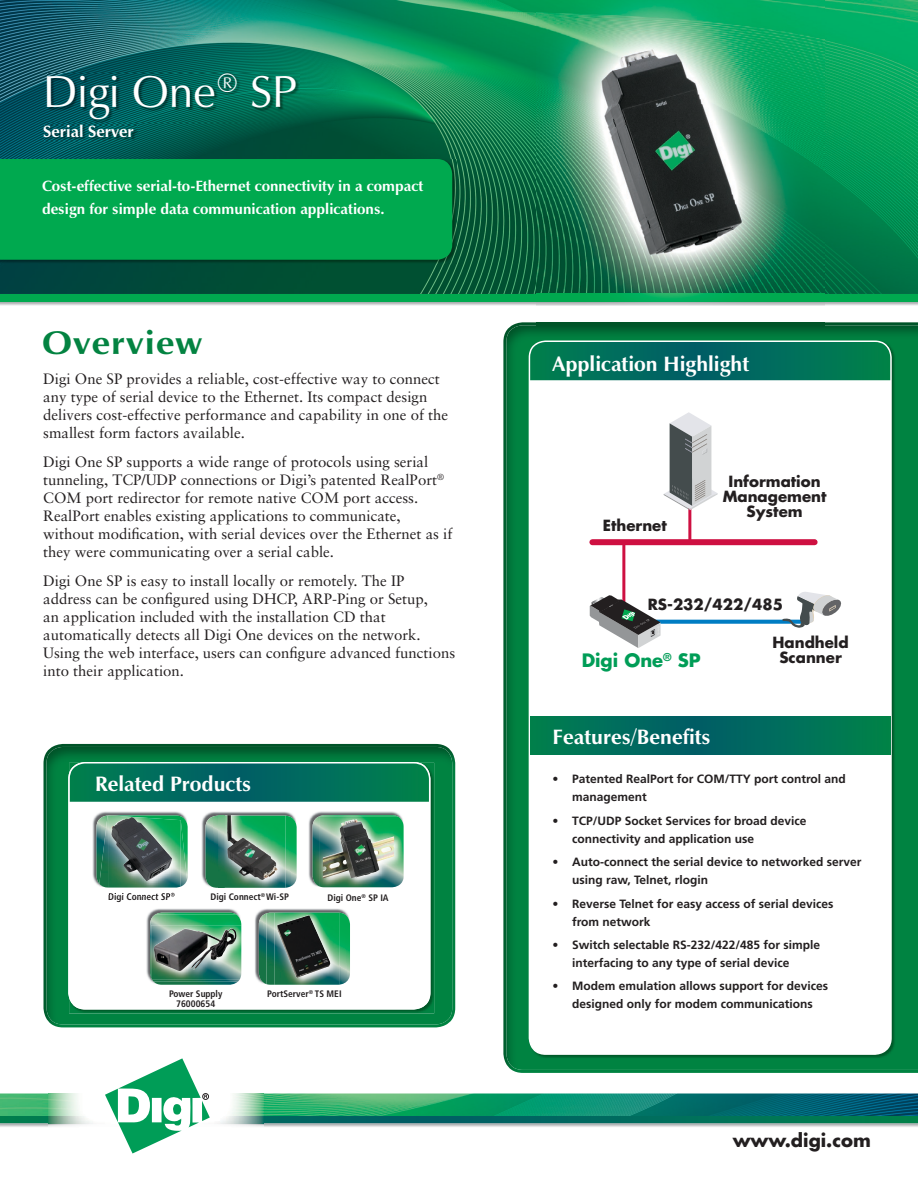
<style>
.page{position:relative;width:918px;height:1188px;background:#fff}
.page>*{position:absolute;margin:0;border:0;box-sizing:border-box;transform-origin:0 0}
.t1{font:45px "Eterna";color:#fff}
.t2{font:700 33px "Eterna";letter-spacing:.03em;color:#038341;scale:1.1 1}
.t3{font:700 21px "Eterna";color:#fff}
.t4{font:700 18px "Futura";color:#231f20}
.t5{font:700 18px "Futura";color:#009d57}
.t6{font:700 16.5px "Eterna";color:#fff}
.t7{font:15px/18px "Sabon";color:#231f20}
.t8{font:700 15px/22.5px "Eterna";color:#fff}
.t9{font:700 15px/15px "Futura";color:#231f20;text-align:center}
.t10{font:700 12px/18px "Frutiger";color:#231f20}
.t11{font:700 condensed 9.45px/10.5px "Frutiger";color:#231f20;text-align:center}
</style>
<div class="page">
<img style="left:0;top:0;width:918px;height:294px">
<div style="left:0;top:294px;width:918px;height:8px;background:#00a94f"></div>
<img style="left:503px;top:322px;width:415px;height:736px">
<svg style="left:529px;top:340px;width:363px;height:715px"></svg>
<svg style="left:530px;top:717px;width:360px;height:38px;background:#006f59"></svg>
<svg style="left:0;top:1058px;width:918px;height:95px"></svg>
<div style="left:202px;top:1093px;width:7px;height:7px;border:1px solid #231f20;border-radius:50%"></div>
<img style="left:43px;top:744px;width:412px;height:283px">
<img style="left:69px;top:763px;width:365px;height:250px">
<svg style="left:68px;top:762px;width:362px;height:248px"></svg>
<img style="left:92px;top:811px;width:95px;height:76px">
<svg style="left:96px;top:815px;width:92px;height:69px"></svg>
<img style="left:98px;top:883px;width:91px;height:14px">
<img style="left:99px;top:815px;width:88px;height:73px">
<img style="left:109px;top:893px;width:61px;height:4px">
<svg style="left:171px;top:893px;width:4px;height:4px"></svg>
<img style="left:108px;top:888px;width:73px;height:2px">
<img style="left:108px;top:815px;width:73px;height:73px">
<img style="left:111px;top:817px;width:61px;height:64px">
<img style="left:0;top:159px;width:456px;height:104px">
<div style="left:0;top:159px;width:452px;height:101px;background:#00a94f"></div>
<img style="left:44px;top:125px;width:94px;height:15px">
<img style="left:47px;top:74px;width:252px;height:49px">
<svg style="left:661px;top:620px;width:121px;height:4px"></svg>
<svg style="left:782px;top:592px;width:60px;height:36px"></svg>
<div style="left:592px;top:539px;width:223px;height:6px;background:#ce1041"></div>
<hr style="left:622px;top:544px;width:3px;height:67px;background:#ce1041">
<hr style="left:688px;top:472px;width:3px;height:68px;background:#ce1041">
<svg style="left:664px;top:412px;width:54px;height:98px"></svg>
<svg style="left:590px;top:595px;width:71px;height:53px"></svg>
<img style="left:536px;top:0;width:288px;height:327px">
<img style="left:308px;top:811px;width:95px;height:76px">
<img style="left:313px;top:815px;width:85px;height:72px">
<img style="left:403px;top:825px;width:1px;height:54px">
<img style="left:320px;top:817px;width:83px;height:70px">
<img style="left:323px;top:819px;width:71px;height:59px">
<img style="left:146px;top:908px;width:95px;height:76px">
<svg style="left:150px;top:913px;width:91px;height:12px"></svg>
<img style="left:150px;top:914px;width:6px;height:60px">
<img style="left:151px;top:925px;width:90px;height:54px">
<img style="left:154px;top:928px;width:83px;height:44px">
<img style="left:255px;top:908px;width:95px;height:76px">
<svg style="left:259px;top:913px;width:91px;height:72px"></svg>
<img style="left:266px;top:913px;width:74px;height:72px">
<img style="left:278px;top:915px;width:30px;height:10px">
<img style="left:201px;top:811px;width:95px;height:76px">
<img style="left:218px;top:888px;width:68px;height:3px">
<svg style="left:205px;top:815px;width:92px;height:73px;background:#489a77"></svg>
<img style="left:227px;top:815px;width:51px;height:65px">
<h1 class="t1" style="left:43px;top:64px;width:255px">Digi One<sup>®</sup> SP</h1>
<p class="t6" style="left:43px;top:121px;width:92px">Serial Server</p>
<p class="t8" style="left:42px;top:175px;width:383px">Cost-effective serial-to-Ethernet connectivity in a compact design for simple data communication applications.</p>
<h2 class="t2" style="left:42px;top:322px;width:147px">Overview</h2>
<p class="t7" style="left:43px;top:370px;width:406px">Digi One SP provides a reliable, cost-effective way to connect any type of serial device to the Ethernet. Its compact design delivers cost-effective performance and capability in one of the smallest form factors available.</p>
<p class="t7" style="left:43px;top:453px;width:411px">Digi One SP supports a wide range of protocols using serial tunneling, TCP/UDP connections or Digi’s patented RealPort<sup>® </sup>COM port redirector for remote native COM port access.<br>RealPort enables existing applications to communicate, without modification, with serial devices over the Ethernet as if they were communicating over a serial cable.</p>
<p class="t7" style="left:43px;top:572px;width:414px">Digi One SP is easy to install locally or remotely. The IP address can be configured using DHCP, ARP-Ping or Setup,<br>an application included with the installation CD that automatically detects all Digi One devices on the network.<br>Using the web interface, users can configure advanced functions into their application.</p>
<h3 class="t3" style="left:95px;top:771px;width:158px">Related Products</h3>
<p class="t11" style="left:108px;top:891px;width:68px">Digi Connect SP<sup>®</sup></p>
<p class="t11" style="left:210px;top:892px;width:80px">Digi Connect<sup>®</sup> Wi-SP</p>
<p class="t11" style="left:328px;top:893px;width:63px">Digi One<sup>®</sup> SP IA</p>
<p class="t11" style="left:169px;top:988px;width:55px">Power Supply<br>76000654</p>
<p class="t11" style="left:267px;top:989px;width:76px">PortServer<sup>®</sup> TS MEI</p>
<h3 class="t3" style="left:553px;top:350px;width:198px">Application Highlight</h3>
<p class="t9" style="left:603px;top:517px;width:65px">Ethernet</p>
<p class="t9" style="left:723px;top:473px;width:105px">Information<br>Management<br>System</p>
<p class="t9" style="left:648px;top:597px;width:137px">RS-232/422/485</p>
<p class="t5" style="left:582px;top:648px;width:121px">Digi One<sup>®</sup> SP</p>
<h3 class="t3" style="left:553px;top:723px;width:160px">Features/Benefits</h3>
<p class="t9" style="left:772px;top:634px;width:78px">Handheld<br>Scanner</p>
<p class="t10" style="left:572px;top:770px;width:275px;text-indent:-20px">• Patented RealPort for COM/TTY port control and management</p>
<p class="t10" style="left:572px;top:812px;width:236px;text-indent:-20px">• TCP/UDP Socket Services for broad device connectivity and application use</p>
<p class="t10" style="left:572px;top:853px;width:291px;text-indent:-20px">• Auto-connect the serial device to networked server using raw, Telnet, rlogin</p>
<p class="t10" style="left:572px;top:894px;width:263px;text-indent:-20px">• Reverse Telnet for easy access of serial devices from network</p>
<p class="t10" style="left:572px;top:936px;width:250px;text-indent:-20px">• Switch selectable RS-232/422/485 for simple interfacing to any type of serial device</p>
<p class="t10" style="left:553px;top:977px;width:277px;text-align:center">• Modem emulation allows support for devices designed only for modem communications</p>
<p class="t4" style="left:733px;top:1128px;width:140px">www.digi.com</p>
</div>
